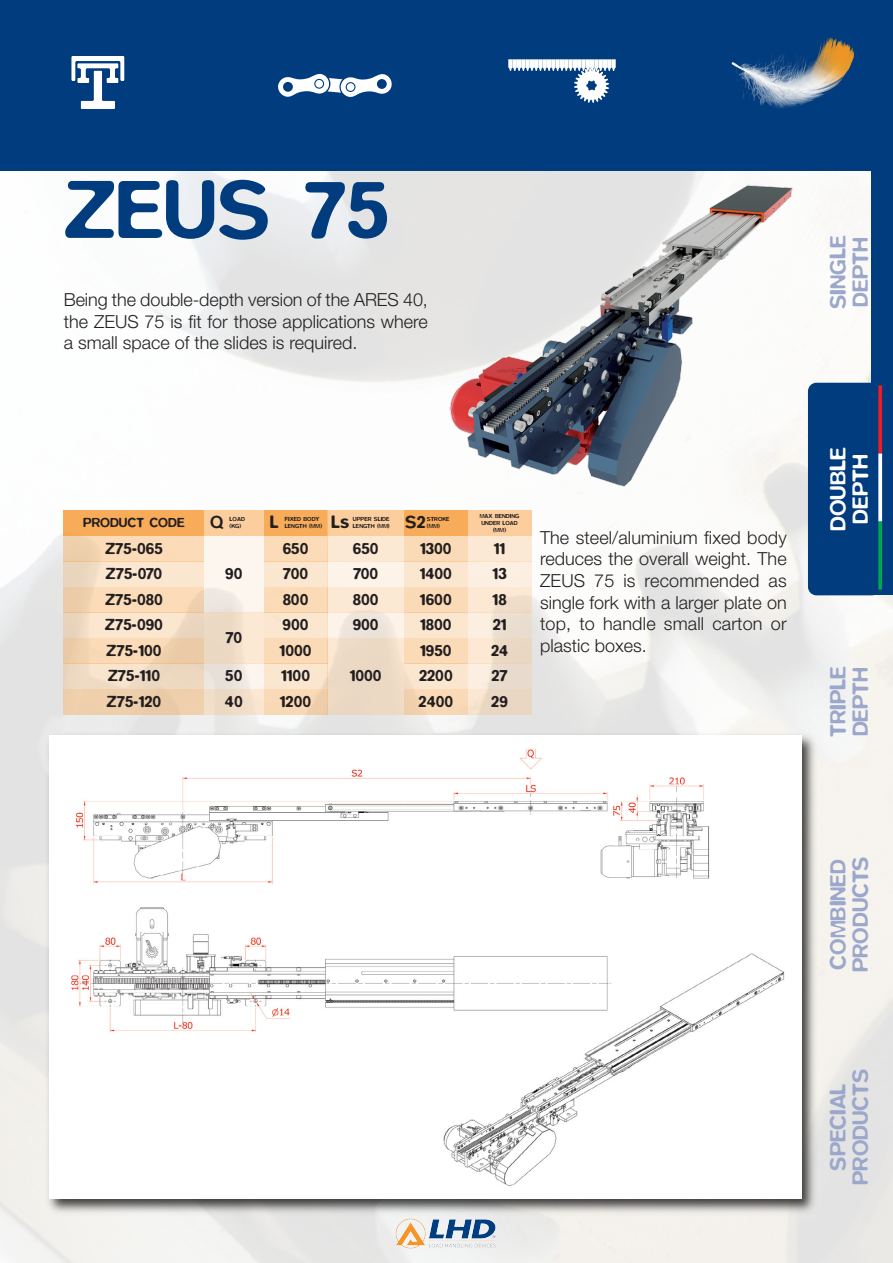
<style>
.page{position:relative;width:893px;height:1263px;background:#fff}
.page>*{position:absolute;margin:0;border:0;box-sizing:border-box;transform-origin:0 0}
.t1{font:500 84px "Blur";color:#013c7f}
.t2{font:500 22.5px "Blur";color:#9ba7cb}
.t3{font:500 22.5px "Blur";color:#fff}
.t4{font:300 18px/21.6px "Helvetica Neue";color:#231f20;text-align:justify}
.t5{font:500 18px "Blur";color:#231f20}
.t6{font:500 16.5px "Blur";color:#231f20}
.t7{font:500 13.5px "Blur";color:#231f20}
.t8{font:500 6px/7.2px "Blur";color:#231f20}
</style>
<div class="page">
<img style="left:0;top:170px;width:893px;height:1093px">
<div style="left:0;top:0;width:893px;height:170px;background:#013c7f"></div>
<img style="left:42px;top:729px;width:779px;height:489px">
<img style="left:53px;top:736px;width:743px;height:461px">
<img style="left:428px;top:182px;width:401px;height:312px">
<img style="left:404px;top:1244px;width:21px;height:4px">
<img style="left:71px;top:56px;width:54px;height:25px">
<svg style="left:278px;top:74px;width:114px;height:23px"></svg>
<div style="left:347px;top:83px;width:7px;height:8px;background:#fff;border-radius:50%"></div>
<div style="left:315px;top:80px;width:8px;height:8px;background:#fff;border-radius:50%"></div>
<svg style="left:508px;top:59px;width:108px;height:44px"></svg>
<img style="left:731px;top:36px;width:124px;height:72px">
<div style="left:872px;top:145px;width:21px;height:450px;background:#013c7f"></div>
<div style="left:808px;top:383px;width:72px;height:212px;background:#013c7f;border-radius:9px"></div>
<svg style="left:878px;top:385px;width:4px;height:68px"></svg>
<svg style="left:878px;top:453px;width:4px;height:68px"></svg>
<svg style="left:878px;top:521px;width:4px;height:69px"></svg>
<div style="left:204px;top:536px;width:60px;height:76px;background:#fcc080;opacity:.11"></div>
<div style="left:264px;top:536px;width:63px;height:25px;background:#fbdbb8"></div>
<div style="left:327px;top:536px;width:77px;height:25px;background:#fce9d4"></div>
<div style="left:327px;top:587px;width:77px;height:25px;background:#fce9d4"></div>
<div style="left:327px;top:638px;width:77px;height:76px;background:#ecd9c4"></div>
<div style="left:327px;top:561px;width:77px;height:26px;background:#fdf4e9"></div>
<div style="left:327px;top:612px;width:77px;height:26px;background:#fdd2a5;opacity:.21"></div>
<div style="left:404px;top:536px;width:64px;height:25px;background:#fbdbb7"></div>
<div style="left:468px;top:536px;width:63px;height:25px;background:#fce8d4"></div>
<div style="left:264px;top:561px;width:63px;height:26px;background:#fbe6d0"></div>
<div style="left:404px;top:561px;width:64px;height:26px;background:#fbe6cf"></div>
<div style="left:468px;top:561px;width:63px;height:26px;background:#fcefe2"></div>
<div style="left:264px;top:587px;width:63px;height:25px;background:#fbdbb7"></div>
<div style="left:404px;top:587px;width:64px;height:25px;background:#fbdab7"></div>
<div style="left:468px;top:587px;width:63px;height:25px;background:#fcc080;opacity:.32"></div>
<div style="left:264px;top:612px;width:63px;height:26px;background:#fbe6cf"></div>
<div style="left:404px;top:612px;width:64px;height:26px;background:#fbe6cf"></div>
<div style="left:468px;top:612px;width:63px;height:26px;background:#fcc080;opacity:.21"></div>
<div style="left:264px;top:638px;width:63px;height:25px;background:#fbdbb7"></div>
<div style="left:404px;top:638px;width:64px;height:25px;background:#fbdab7"></div>
<div style="left:468px;top:638px;width:63px;height:25px;background:#fcc080;opacity:.32"></div>
<div style="left:264px;top:663px;width:63px;height:26px;background:#fbe6cf"></div>
<div style="left:404px;top:663px;width:64px;height:26px;background:#fae6ce"></div>
<div style="left:468px;top:663px;width:63px;height:26px;background:#fcc080;opacity:.21"></div>
<div style="left:264px;top:689px;width:63px;height:25px;background:#f9d9b6"></div>
<div style="left:404px;top:689px;width:64px;height:25px;background:#f9d9b6"></div>
<div style="left:468px;top:689px;width:63px;height:25px;background:#fcc080;opacity:.32"></div>
<div style="left:204px;top:510px;width:60px;height:26px;background:#fcce9e"></div>
<div style="left:264px;top:510px;width:63px;height:26px;background:#f8ac59"></div>
<div style="left:327px;top:510px;width:77px;height:26px;background:#fcce9e"></div>
<div style="left:64px;top:536px;width:140px;height:25px;background:#f79325;opacity:.32"></div>
<div style="left:64px;top:561px;width:140px;height:26px;background:#f79325;opacity:.21"></div>
<div style="left:64px;top:587px;width:140px;height:25px;background:#f79325;opacity:.32"></div>
<div style="left:64px;top:612px;width:140px;height:26px;background:#f79325;opacity:.21"></div>
<div style="left:64px;top:638px;width:140px;height:25px;background:#f79325;opacity:.32"></div>
<div style="left:64px;top:663px;width:140px;height:26px;background:#eed9c3"></div>
<div style="left:64px;top:689px;width:140px;height:25px;background:#eecfac"></div>
<div style="left:64px;top:510px;width:140px;height:26px;background:#f8ac59"></div>
<div style="left:404px;top:510px;width:64px;height:26px;background:#f8ac59"></div>
<div style="left:468px;top:510px;width:63px;height:26px;background:#fcce9e"></div>
<div style="left:204px;top:612px;width:60px;height:51px;background:#fcc080;opacity:.32"></div>
<div style="left:204px;top:663px;width:60px;height:26px;background:#fcc080;opacity:.11"></div>
<div style="left:204px;top:689px;width:60px;height:25px;background:#f1dec9"></div>
<p class="t1" style="left:64px;top:180px;width:327px">ZEUS 75</p>
<p class="t4" style="left:64px;top:291px;width:366px">Being the double-depth version of the ARES 40, the ZEUS 75 is fit for those applications where a small space of the slides is required.</p>
<p class="t7" style="left:83px;top:518px;width:103px">PRODUCT CODE</p>
<p class="t5" style="left:331px;top:516px;width:20px">Ls</p>
<p class="t8" style="left:427px;top:516px;width:24px">STROKE</p>
<p class="t5" style="left:270px;top:516px;width:11px">L</p>
<p class="t8" style="left:353px;top:523px;width:38px">LENGTH (MM)</p>
<p class="t5" style="left:210px;top:516px;width:15px">Q</p>
<p class="t8" style="left:230px;top:523px;width:13px">(KG)</p>
<p class="t8" style="left:285px;top:516px;width:39px">FIXED BODY<br>LENGTH (MM)</p>
<p class="t8" style="left:353px;top:516px;width:38px">UPPER SLIDE</p>
<p class="t5" style="left:405px;top:516px;width:22px">S2</p>
<p class="t8" style="left:230px;top:516px;width:17px">LOAD</p>
<p class="t8" style="left:427px;top:523px;width:14px">(MM)</p>
<p class="t8" style="left:480px;top:512px;width:41px">MAX BENDING</p>
<p class="t8" style="left:481px;top:520px;width:38px">UNDER LOAD</p>
<p class="t8" style="left:493px;top:527px;width:14px">(MM)</p>
<p class="t6" style="left:105px;top:542px;width:59px">Z75-065</p>
<p class="t6" style="left:106px;top:568px;width:58px">Z75-070</p>
<p class="t6" style="left:105px;top:593px;width:59px">Z75-080</p>
<p class="t6" style="left:105px;top:619px;width:60px">Z75-090</p>
<p class="t6" style="left:106px;top:644px;width:57px">Z75-100</p>
<p class="t6" style="left:108px;top:670px;width:54px">Z75-110</p>
<p class="t6" style="left:107px;top:695px;width:56px">Z75-120</p>
<p class="t6" style="left:225px;top:568px;width:19px">90</p>
<p class="t6" style="left:226px;top:631px;width:18px">70</p>
<p class="t6" style="left:225px;top:670px;width:19px">50</p>
<p class="t6" style="left:225px;top:695px;width:19px">40</p>
<p class="t6" style="left:283px;top:542px;width:27px">650</p>
<p class="t6" style="left:353px;top:542px;width:27px">650</p>
<p class="t6" style="left:353px;top:593px;width:27px">800</p>
<p class="t6" style="left:420px;top:542px;width:33px">1300</p>
<p class="t6" style="left:494px;top:542px;width:13px">11</p>
<p class="t6" style="left:283px;top:568px;width:27px">700</p>
<p class="t6" style="left:420px;top:568px;width:34px">1400</p>
<p class="t6" style="left:493px;top:568px;width:16px">13</p>
<p class="t6" style="left:283px;top:593px;width:27px">800</p>
<p class="t6" style="left:420px;top:593px;width:33px">1600</p>
<p class="t6" style="left:493px;top:593px;width:16px">18</p>
<p class="t6" style="left:283px;top:619px;width:27px">900</p>
<p class="t6" style="left:420px;top:619px;width:33px">1800</p>
<p class="t6" style="left:493px;top:619px;width:15px">21</p>
<p class="t6" style="left:280px;top:644px;width:33px">1000</p>
<p class="t6" style="left:420px;top:644px;width:33px">1950</p>
<p class="t6" style="left:491px;top:644px;width:19px">24</p>
<p class="t6" style="left:281px;top:670px;width:31px">1100</p>
<p class="t6" style="left:419px;top:670px;width:35px">2200</p>
<p class="t6" style="left:491px;top:670px;width:18px">27</p>
<p class="t6" style="left:280px;top:695px;width:33px">1200</p>
<p class="t6" style="left:419px;top:695px;width:36px">2400</p>
<p class="t6" style="left:491px;top:695px;width:18px">29</p>
<p class="t6" style="left:353px;top:568px;width:27px">700</p>
<p class="t6" style="left:353px;top:619px;width:27px">900</p>
<p class="t6" style="left:350px;top:670px;width:33px">1000</p>
<p class="t4" style="left:540px;top:528px;width:248px">The steel/aluminium fixed body reduces the overall weight. The ZEUS 75 is recommended as single fork with a larger plate on top, to handle small carton or plastic boxes.</p>
<p class="t2" style="left:830px;top:309px;width:75px;rotate:-90deg">SINGLE</p>
<p class="t2" style="left:853px;top:307px;width:71px;rotate:-90deg">DEPTH</p>
<p class="t3" style="left:830px;top:531px;width:85px;rotate:-90deg">DOUBLE</p>
<p class="t3" style="left:853px;top:524px;width:71px;rotate:-90deg">DEPTH</p>
<p class="t2" style="left:830px;top:737px;width:73px;rotate:-90deg">TRIPLE</p>
<p class="t2" style="left:853px;top:736px;width:71px;rotate:-90deg">DEPTH</p>
<p class="t2" style="left:830px;top:969px;width:112px;rotate:-90deg">COMBINED</p>
<p class="t2" style="left:853px;top:972px;width:117px;rotate:-90deg">PRODUCTS</p>
<p class="t2" style="left:853px;top:1185px;width:117px;rotate:-90deg">PRODUCTS</p>
<p class="t2" style="left:830px;top:1170px;width:89px;rotate:-90deg">SPECIAL</p>
</div>
